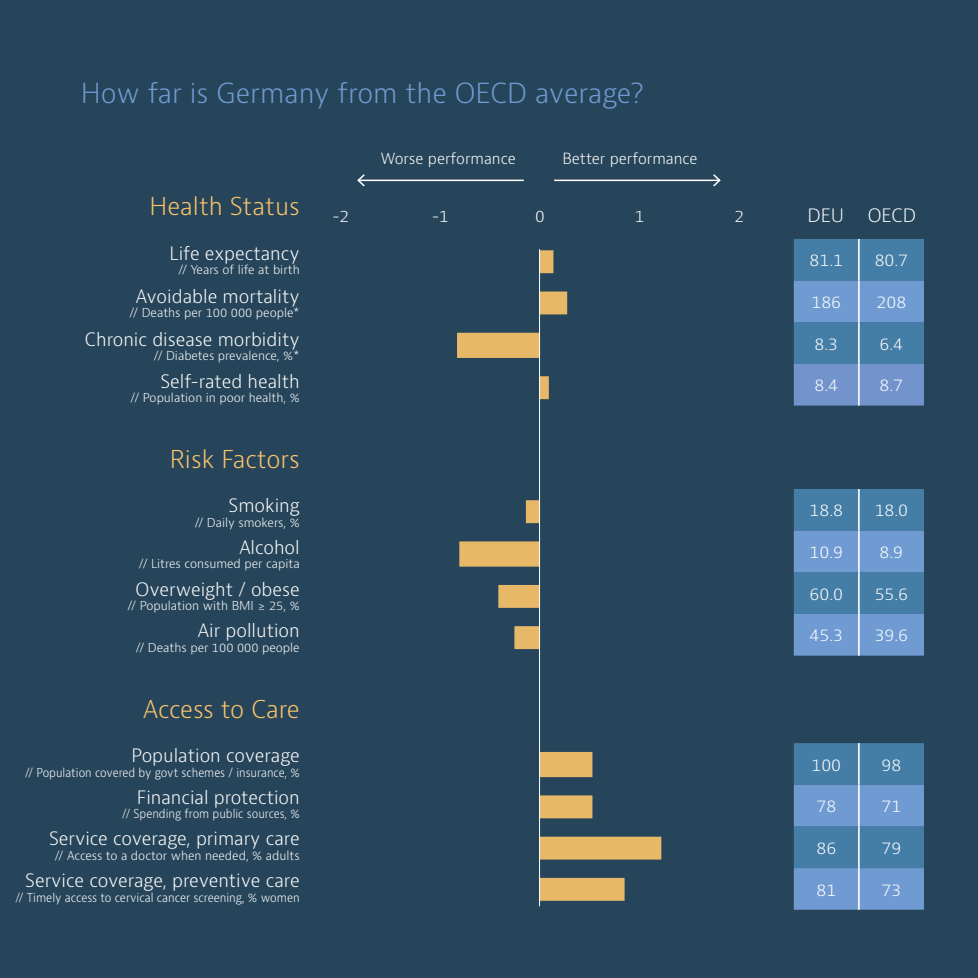
<style>
.page{position:relative;width:978px;height:978px;background:#27455a}
.page>*{position:absolute;margin:0;border:0;box-sizing:border-box;transform-origin:0 0}
.t1{font:300 27px "OECD Bernini";color:#709bd2}
.t2{font:300 24px "OECD Bernini";color:#fcc46b}
.t3{font:300 18px "OECD Bernini";color:#fff}
.t4{font:300 16.5px "OECD Bernini";color:#fff}
.t5{font:300 16.05px "OECD Bernini";color:#fff}
.t6{font:300 15px "OECD Bernini";color:#fff}
.t7{font:300 12px "OECD Bernini";color:#fff}
.t8{font:300 12px "OECD Bernini";color:#fff;scale:.93 1}
.t9{font:300 12px "OECD Bernini";color:#fff;scale:.94 1}
</style>
<div class="page">
<svg style="left:794px;top:239px;width:130px;height:167px;background:#5a89ba"></svg>
<hr style="left:858px;top:239px;width:2px;height:42px;background:#fff">
<hr style="left:858px;top:281px;width:2px;height:41px;background:#fff">
<hr style="left:858px;top:322px;width:2px;height:42px;background:#fff">
<hr style="left:858px;top:364px;width:2px;height:42px;background:#fff">
<svg style="left:794px;top:489px;width:130px;height:167px;background:#598bbb"></svg>
<hr style="left:858px;top:489px;width:2px;height:42px;background:#fff">
<hr style="left:858px;top:531px;width:2px;height:41px;background:#fff">
<hr style="left:858px;top:572px;width:2px;height:42px;background:#fff">
<hr style="left:858px;top:614px;width:2px;height:42px;background:#fff">
<svg style="left:794px;top:743px;width:130px;height:167px;background:#598bbb"></svg>
<hr style="left:858px;top:743px;width:2px;height:42px;background:#fff">
<hr style="left:858px;top:785px;width:2px;height:41px;background:#fff">
<hr style="left:858px;top:826px;width:2px;height:42px;background:#fff">
<hr style="left:858px;top:868px;width:2px;height:42px;background:#fff">
<hr style="left:358px;top:180px;width:166px;height:1px;background:#fff">
<svg style="left:357px;top:174px;width:9px;height:13px"></svg>
<hr style="left:554px;top:180px;width:166px;height:1px;background:#fff">
<svg style="left:711px;top:174px;width:10px;height:13px"></svg>
<svg style="left:457px;top:250px;width:111px;height:150px"></svg>
<svg style="left:459px;top:500px;width:80px;height:150px"></svg>
<svg style="left:539px;top:751px;width:122px;height:156px"></svg>
<hr style="left:539px;top:249px;width:1px;height:657px;background:#fff">
<h1 class="t1" style="left:81px;top:75px;width:564px">How far is Germany from the OECD average?</h1>
<h2 class="t2" style="left:150px;top:191px;width:152px">Health Status</h2>
<h3 class="t3" style="left:170px;top:241px;width:132px">Life expectancy</h3>
<p class="t7" style="left:179px;top:262px;width:123px">// Years of life at birth</p>
<h3 class="t3" style="left:136px;top:284px;width:165px">Avoidable mortality</h3>
<p class="t7" style="left:130px;top:305px;width:172px">// Deaths per 100 000 people*</p>
<h3 class="t3" style="left:85px;top:327px;width:216px">Chronic disease morbidity</h3>
<p class="t7" style="left:154px;top:348px;width:147px">// Diabetes prevalence, %*</p>
<h3 class="t3" style="left:160px;top:369px;width:141px">Self-rated health</h3>
<p class="t7" style="left:131px;top:390px;width:171px">// Population in poor health, %</p>
<h2 class="t2" style="left:170px;top:443px;width:131px">Risk Factors</h2>
<h3 class="t3" style="left:229px;top:494px;width:73px">Smoking</h3>
<p class="t7" style="left:195px;top:514px;width:107px">// Daily smokers, %</p>
<h3 class="t3" style="left:239px;top:535px;width:62px">Alcohol</h3>
<p class="t7" style="left:139px;top:556px;width:162px">// Litres consumed per capita</p>
<h3 class="t3" style="left:136px;top:577px;width:166px">Overweight / obese</h3>
<p class="t7" style="left:128px;top:598px;width:174px">// Population with BMI ≥ 25, %</p>
<h3 class="t3" style="left:198px;top:619px;width:103px">Air pollution</h3>
<p class="t7" style="left:136px;top:639px;width:165px">// Deaths per 100 000 people</p>
<h2 class="t2" style="left:143px;top:693px;width:158px">Access to Care</h2>
<h3 class="t3" style="left:131px;top:744px;width:170px">Population coverage</h3>
<p class="t8" style="left:25px;top:764px;width:297px">// Population covered by govt schemes / insurance, %</p>
<h3 class="t3" style="left:137px;top:785px;width:164px">Financial protection</h3>
<p class="t8" style="left:122px;top:806px;width:192px">// Spending from public sources, %</p>
<h3 class="t3" style="left:49px;top:827px;width:252px">Service coverage, primary care</h3>
<p class="t7" style="left:55px;top:848px;width:246px">// Access to a doctor when needed, % adults</p>
<h3 class="t3" style="left:25px;top:869px;width:276px">Service coverage, preventive care</h3>
<p class="t9" style="left:15px;top:889px;width:304px">// Timely access to cervical cancer screening, % women</p>
<p class="t6" style="left:381px;top:148px;width:136px">Worse performance</p>
<p class="t6" style="left:562px;top:148px;width:137px">Better performance</p>
<h3 class="t5" style="left:333px;top:206px;width:18px">-2</h3>
<h3 class="t5" style="left:432px;top:206px;width:18px">-1</h3>
<h3 class="t5" style="left:535px;top:206px;width:11px">0</h3>
<h3 class="t5" style="left:635px;top:206px;width:11px">1</h3>
<h3 class="t5" style="left:735px;top:206px;width:11px">2</h3>
<h3 class="t3" style="left:808px;top:204px;width:38px">DEU</h3>
<h3 class="t3" style="left:868px;top:204px;width:50px">OECD</h3>
<h3 class="t4" style="left:810px;top:249px;width:35px">81.1</h3>
<h3 class="t4" style="left:875px;top:249px;width:35px">80.7</h3>
<h3 class="t4" style="left:811px;top:291px;width:31px">186</h3>
<h3 class="t4" style="left:877px;top:291px;width:31px">208</h3>
<h3 class="t4" style="left:815px;top:333px;width:25px">8.3</h3>
<h3 class="t4" style="left:880px;top:333px;width:25px">6.4</h3>
<h3 class="t4" style="left:815px;top:374px;width:25px">8.4</h3>
<h3 class="t4" style="left:880px;top:374px;width:25px">8.7</h3>
<h3 class="t4" style="left:810px;top:500px;width:35px">18.8</h3>
<h3 class="t4" style="left:875px;top:500px;width:35px">18.0</h3>
<h3 class="t4" style="left:810px;top:541px;width:35px">10.9</h3>
<h3 class="t4" style="left:880px;top:541px;width:25px">8.9</h3>
<h3 class="t4" style="left:810px;top:583px;width:35px">60.0</h3>
<h3 class="t4" style="left:875px;top:583px;width:35px">55.6</h3>
<h3 class="t4" style="left:810px;top:625px;width:35px">45.3</h3>
<h3 class="t4" style="left:875px;top:625px;width:35px">39.6</h3>
<h3 class="t4" style="left:811px;top:754px;width:31px">100</h3>
<h3 class="t4" style="left:881px;top:754px;width:21px">98</h3>
<h3 class="t4" style="left:816px;top:795px;width:21px">78</h3>
<h3 class="t4" style="left:881px;top:795px;width:21px">71</h3>
<h3 class="t4" style="left:816px;top:837px;width:21px">86</h3>
<h3 class="t4" style="left:881px;top:837px;width:21px">79</h3>
<h3 class="t4" style="left:816px;top:879px;width:21px">81</h3>
<h3 class="t4" style="left:881px;top:879px;width:21px">73</h3>
</div>
